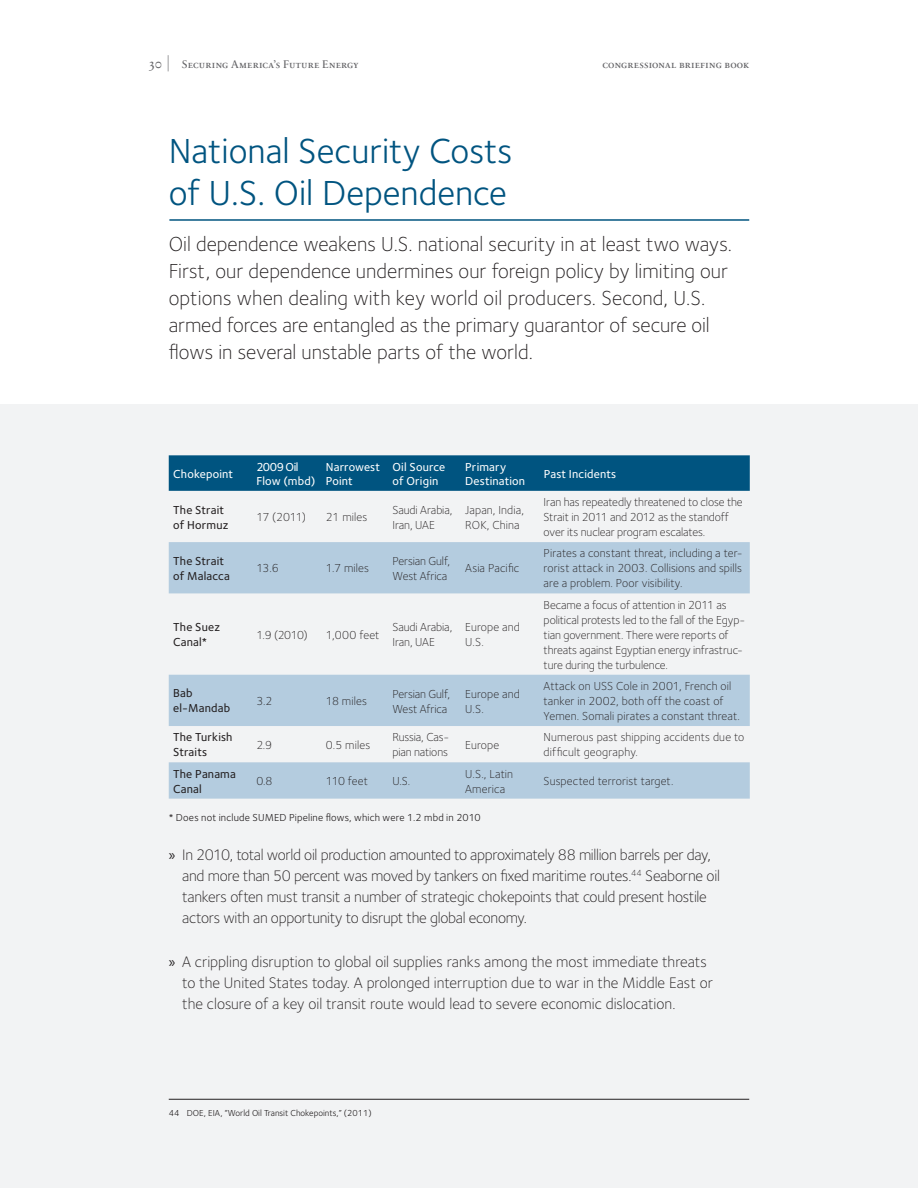
<style>
.page{position:relative;width:918px;height:1188px;background:#f2f3f4}
.page>*{position:absolute;margin:0;border:0;box-sizing:border-box;transform-origin:0 0}
.t1{font:36px/42px "Foundry Sterling";color:#005480}
.t2{font:300 21px/27px "Foundry Sterling";color:#231f20}
.t3{font:300 15.75px/21px "Foundry Sterling";letter-spacing:-.015em;color:#231f20}
.t4{font:300 12px/15px "Foundry Sterling";letter-spacing:-.005em;color:#231f20}
.t5{font:500 12px/15px "Foundry Sterling";letter-spacing:.015em;color:#231f20}
.t6{font:500 12px/14.2px "Foundry Sterling";letter-spacing:.015em;color:#fff}
.t7{font:300 12px/15px "Foundry Sterling";letter-spacing:.015em;color:#231f20}
.t8{font:500 12px/14.2px "Foundry Sterling";letter-spacing:-.01em;color:#fff}
.t9{font:11.25px "Sabon Next LT Regular SC";letter-spacing:.01em;color:#636366}
.t10{font:10.5px "Foundry Sterling";letter-spacing:.015em;color:#231f20}
.t11{font:9px "Foundry Sterling";color:#231f20}
.s1{font-size:13.5px}
.s2{font-size:16.2px}
.s3{font-family:"Myriad Pro";font-weight:400}
</style>
<div class="page">
<div style="left:0;top:0;width:918px;height:404px;background:#fff"></div>
<hr style="left:169px;top:219px;width:580px;height:2px;background:#005480">
<div style="left:169px;top:455px;width:581px;height:36px;background:#005480"></div>
<svg style="left:169px;top:542px;width:581px;height:257px;fill:#b4ccdf"></svg>
<hr style="left:169px;top:1099px;width:580px;height:1px;background:#231f20">
<p class="t9" style="left:148px;top:57px;width:212px"><span class="s1">30</span> <span class="s2">|</span> Securing America’s Future Energy</p>
<p class="t9" style="left:602px;top:57px;width:148px">congressional briefing book</p>
<h1 class="t1" style="left:169px;top:130px;width:363px">National.Security.Costs.. of.U .S ..Oil.Dependence</h1>
<p class="t2" style="left:169px;top:231px;width:565px">Oil dependence weakens U.S. national security in at least two ways.<br>First, our dependence undermines our foreign policy by limiting our options when dealing with key world oil producers. Second, U.S. armed forces are entangled as the primary guarantor of secure oil flows in several unstable parts of the world.</p>
<p class="t6" style="left:173px;top:466px;width:61px">Chokepoint</p>
<p class="t8" style="left:256px;top:459px;width:61px">2009 Oil<br>Flow (mbd)</p>
<p class="t6" style="left:326px;top:459px;width:56px">Narrowest<br>Point</p>
<p class="t6" style="left:392px;top:459px;width:54px">Oil Source of Origin</p>
<p class="t6" style="left:465px;top:459px;width:61px">Primary<br>Destination</p>
<p class="t6" style="left:544px;top:466px;width:74px">Past Incidents</p>
<p class="t5" style="left:173px;top:502px;width:57px">The Strait of Hormuz</p>
<p class="t4" style="left:256px;top:510px;width:51px">17 (2011)</p>
<p class="t4" style="left:326px;top:510px;width:43px">21 miles</p>
<p class="t4" style="left:392px;top:502px;width:61px">Saudi Arabia,<br>Iran, UAE</p>
<p class="t7" style="left:465px;top:502px;width:60px">Japan, India,<br>ROK, China</p>
<p class="t4" style="left:544px;top:495px;width:201px">Iran has repeatedly threatened to close the<br>Strait in 2011 and 2012 as the standoff over its nuclear program escalates.</p>
<p class="t5" style="left:173px;top:553px;width:58px">The Strait of Malacca</p>
<p class="t4" style="left:256px;top:561px;width:24px">13.6</p>
<p class="t4" style="left:326px;top:561px;width:45px">1.7 miles</p>
<p class="t4" style="left:392px;top:553px;width:59px">Persian Gulf,<br>West Africa</p>
<p class="t4" style="left:465px;top:561px;width:56px">Asia Pacific</p>
<p class="t4" style="left:544px;top:546px;width:201px;text-align:justify">Pirates a constant threat, including a ter&shy;rorist attack in 2003. Collisions and spills are a problem. Poor visibility.</p>
<p class="t5" style="left:173px;top:620px;width:48px">The Suez<br>Canal*</p>
<p class="t4" style="left:256px;top:627px;width:53px">1.9 (2010)</p>
<p class="t4" style="left:326px;top:627px;width:55px">1,000 feet</p>
<p class="t4" style="left:392px;top:620px;width:61px">Saudi Arabia,<br>Iran, UAE</p>
<p class="t7" style="left:465px;top:620px;width:56px">Europe and<br>U.S.</p>
<p class="t4" style="left:544px;top:597px;width:203px">Became a focus of attention in 2011 as political protests led to the fall of the Egyp&shy;tian government. There were reports of threats against Egyptian energy infrastruc&shy;ture during the turbulence.</p>
<p class="t5" style="left:173px;top:686px;width:58px">Bab el-Mandab</p>
<p class="t4" style="left:256px;top:693px;width:17px">3.2</p>
<p class="t4" style="left:326px;top:693px;width:43px">18 miles</p>
<p class="t4" style="left:392px;top:686px;width:59px">Persian Gulf,<br>West Africa</p>
<p class="t7" style="left:465px;top:686px;width:56px">Europe and<br>U.S.</p>
<p class="t4" style="left:544px;top:678px;width:198px">Attack on USS Cole in 2001, French oil tanker in 2002, both off the coast of<br>Yemen. Somali pirates a constant threat.</p>
<p class="t5" style="left:173px;top:730px;width:61px">The Turkish<br>Straits</p>
<p class="t4" style="left:256px;top:737px;width:17px">2.9</p>
<p class="t4" style="left:326px;top:737px;width:46px">0.5 miles</p>
<p class="t4" style="left:392px;top:730px;width:58px">Russia, Cas&shy;pian nations</p>
<p class="t4" style="left:465px;top:737px;width:36px">Europe</p>
<p class="t4" style="left:544px;top:730px;width:202px">Numerous past shipping accidents due to difficult geography.</p>
<p class="t5" style="left:173px;top:766px;width:64px">The Panama<br>Canal</p>
<p class="t4" style="left:256px;top:773px;width:18px">0.8</p>
<p class="t4" style="left:326px;top:773px;width:44px">110 feet</p>
<p class="t4" style="left:392px;top:773px;width:19px">U.S.</p>
<p class="t4" style="left:465px;top:766px;width:50px">U.S., Latin<br>America</p>
<p class="t4" style="left:544px;top:773px;width:131px">Suspected terrorist target.</p>
<p class="t10" style="left:169px;top:812px;width:314px">*.Does not include SUMED Pipeline flows, which.were.1 .2.mbd in 2010</p>
<p class="t3" style="left:182px;top:845px;width:539px;text-indent:-13px"><span class="s3">»</span> In 2010, total world oil production amounted to approximately 88 million barrels per day, and more than 50 percent was moved by tankers on fixed maritime routes.<sup>44</sup> Seaborne oil tankers often must transit a number of strategic chokepoints that could present hostile actors with an opportunity to disrupt the global economy.</p>
<p class="t3" style="left:182px;top:951px;width:532px;text-indent:-13px"><span class="s3">»</span> A crippling disruption to global oil supplies ranks among the most immediate threats to the United States today. A prolonged interruption due to war in the Middle East or the closure of a key oil transit route would lead to severe economic dislocation.</p>
<p class="t11" style="left:169px;top:1108px;width:204px">44. DOE,.EIA,.“World.Oil.Transit.Chokepoints,”.(2011)</p>
</div>
